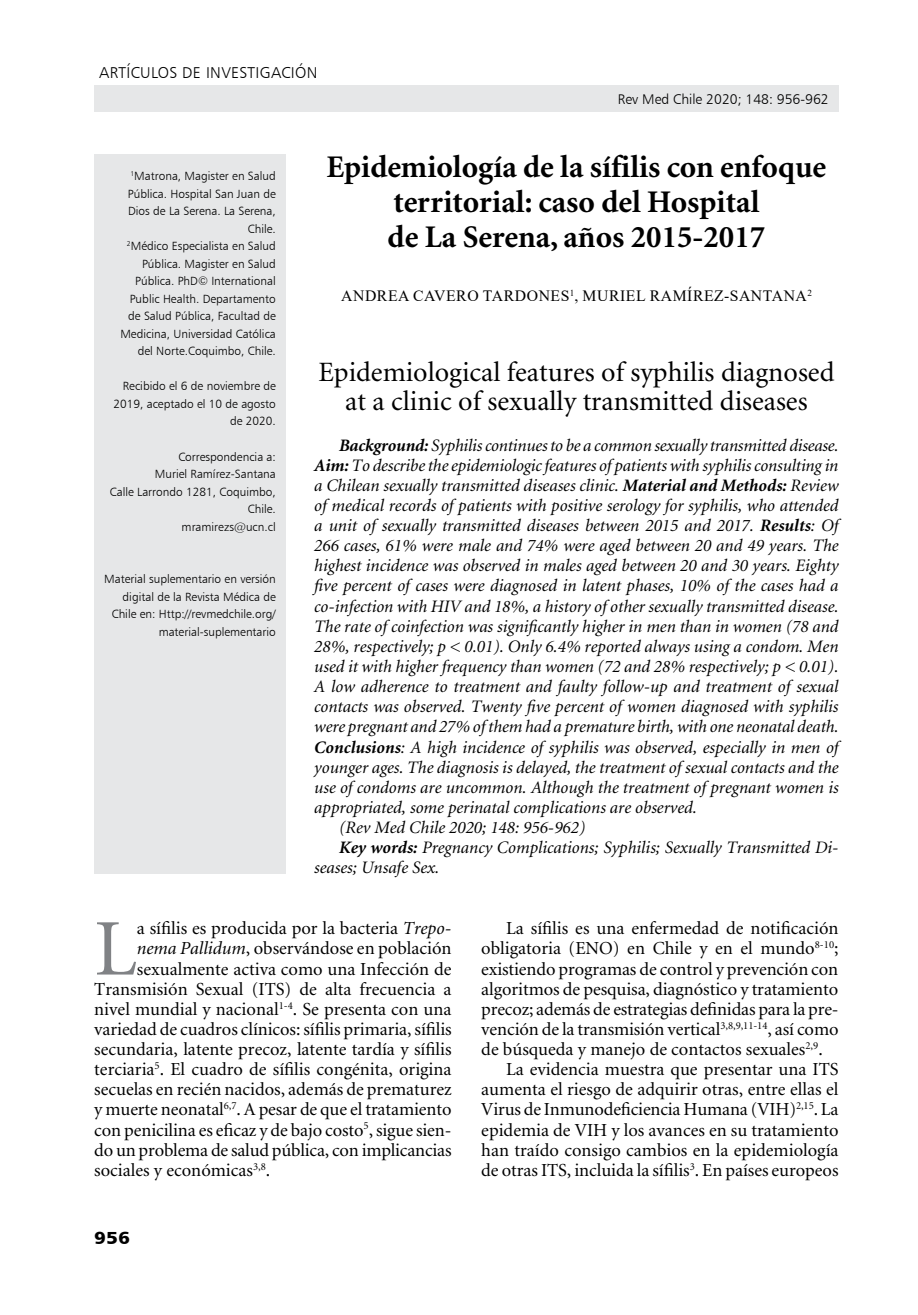
<style>
.page{position:relative;width:918px;height:1315px;background:#fff}
.page>*{position:absolute;margin:0;border:0;box-sizing:border-box;transform-origin:0 0}
.t1{font:80.33px "Minion";color:#808285}
.t2{font:700 31.5px/35px "Minion";color:#000;text-align:center}
.t3{font:28px/29.8px "Minion";color:#000;text-align:center}
.t4{font:18.38px "Minion";color:#000}
.t5{font:italic 17.5px "Minion";color:#000}
.t6{font:17.5px "Humanist 777 BT Black B";color:#000;scale:1.1 1}
.t7{font:15.75px "Times New Roman";letter-spacing:.035em;color:#000}
.t8{font:15.75px "Humanist 777 BT Light B";letter-spacing:.02em;color:#000}
.t9{font:14px "Humanist 777 BT Light B";color:#000}
.t10{font:11.9px/17.5px "Humanist 777 BT Light B";color:#000;text-align:right}
.s1{font-weight:700}
.s2{font-style:italic}
</style>
<div class="page">
<div style="left:94px;top:85px;width:744px;height:26px;background:#e6e7e8"></div>
<div style="left:94px;top:154px;width:192px;height:719px;background:#e6e7e8"></div>
<p class="t8" style="left:99px;top:63px;width:220px">ARTÍCU LOS DE INVESTIGACIÓN</p>
<p class="t9" style="left:618px;top:90px;width:212px">Rev Med Chile 2020; 148: 956-962</p>
<p class="t10" style="left:120px;top:167px;width:157px"><sup>1</sup>Matrona, Magister en Salud<br>Pública. Hospital San Juan de<br>Dios de La Serena. La Serena,<br>Chile.<br><sup>2</sup>Médico Especialista en Salud<br>Pública. Magister en Salud<br>Pública. PhD© International<br>Public Health. Departamento de Salud Pública, Facultad de<br>Medicina, U niversidad Católica del Norte.Coquimbo, Chile.</p>
<p class="t10" style="left:113px;top:377px;width:164px">Recibido el 6 de noviembre de<br>2019, aceptado el 10 de agosto de 2020.</p>
<p class="t10" style="left:110px;top:447px;width:168px">Correspondencia a:<br>Muriel Ramírez-Santana<br>Calle Larrondo 1281, Coquimbo,<br>Chile.<br>mramirezs@ucn.cl</p>
<p class="t10" style="left:104px;top:570px;width:173px">Material suplementario en versión digital de la Revista Médica de<br>Chile en: Http://revmedchile.org/ material-suplementario</p>
<h2 class="t2" style="left:327px;top:151px;width:501px">Epidemiología de la sífilis con enfoque territorial: caso del Hospital<br>de La Serena, años 2015-2017</h2>
<p class="t7" style="left:341px;top:285px;width:472px">ANDREA CAVERO TARDONES <sup>1</sup>, MURIEL RAMÍREZ-SANTANA<sup>2</sup></p>
<h3 class="t3" style="left:318px;top:358px;width:517px">Epidemiological features of syphilis diagnosed at a clinic of sexually transmitted diseases</h3>
<p class="t5" style="left:339px;top:436px;width:501px"><span class="s1">Background:</span> Syphilis continues to be a common sexually transmitted disease.</p>
<p class="t5" style="left:314px;top:456px;width:525px"><span class="s1">Aim:</span> To describe the epidemiologic features of patients with syphilis consulting in</p>
<p class="t5" style="left:314px;top:476px;width:526px">a Chilean sexually transmitted diseases clinic. <span class="s1">Material and Methods:</span> Review</p>
<p class="t5" style="left:314px;top:497px;width:526px">of medical records of patients with positive serology for syphilis, who attended</p>
<p class="t5" style="left:314px;top:517px;width:526px">a unit of sexually transmitted diseases between 2015 and 2017. <span class="s1">Results</span>: Of</p>
<p class="t5" style="left:314px;top:537px;width:526px">266 cases, 61% were male and 74% were aged between 20 and 49 years. The</p>
<p class="t5" style="left:314px;top:557px;width:526px">highest incidence was observed in males aged between 20 and 30 years. Eighty</p>
<p class="t5" style="left:314px;top:577px;width:526px">five percent of cases were diagnosed in latent phases, 10% of the cases had a</p>
<p class="t5" style="left:314px;top:597px;width:526px">co-infection with HIV and 18%, a history of other sexually transmitted disease.</p>
<p class="t5" style="left:314px;top:617px;width:526px">The rate of coinfection was significantly higher in men than in women (78 and</p>
<p class="t5" style="left:314px;top:637px;width:526px">28%, respectively; p &lt; 0.01). Only 6.4% reported always using a condom. Men</p>
<p class="t5" style="left:314px;top:658px;width:526px">used it with higher frequency than women (72 and 28% respectively; p &lt; 0.01).</p>
<p class="t5" style="left:314px;top:678px;width:526px">A low adherence to treatment and faulty follow-up and treatment of sexual</p>
<p class="t5" style="left:314px;top:698px;width:526px">contacts was observed. Twenty five percent of women diagnosed with syphilis</p>
<p class="t5" style="left:314px;top:718px;width:526px">were pregnant and 27% of them had a premature birth, with one neonatal death.</p>
<p class="t5" style="left:314px;top:738px;width:526px"><span class="s1">Conclusions</span>: A high incidence of syphilis was observed, especially in men of</p>
<p class="t5" style="left:314px;top:758px;width:526px">younger ages. The diagnosis is delayed, the treatment of sexual contacts and the</p>
<p class="t5" style="left:314px;top:778px;width:526px">use of condoms are uncommon. Although the treatment of pregnant women is</p>
<p class="t5" style="left:314px;top:798px;width:384px">appropriated, some perinatal complications are observed.</p>
<p class="t5" style="left:339px;top:819px;width:248px">(Rev Med Chile 2020; 148: 956-962)</p>
<p class="t5" style="left:339px;top:839px;width:501px"><span class="s1">Key words:</span> Pregnancy Complications; Syphilis; Sexually Transmitted Di-</p>
<p class="t5" style="left:314px;top:859px;width:127px">seases; Unsafe Sex.</p>
<h1 class="t1" style="left:94px;top:909px;width:44px">L</h1>
<p class="t4" style="left:137px;top:919px;width:316px">a sífilis es producida por la bacteria <span class="s2">Trepo-</span></p>
<p class="t4" style="left:137px;top:939px;width:316px"><span class="s2">nema Pallidum</span>, observándose en población</p>
<p class="t4" style="left:137px;top:959px;width:316px">sexualmente activa como una Infección de</p>
<p class="t4" style="left:94px;top:979px;width:359px">Transmisión Sexual (ITS) de alta frecuencia a</p>
<p class="t4" style="left:94px;top:1000px;width:359px">nivel mundial y nacional<sup>1-4</sup>. Se presenta con una</p>
<p class="t4" style="left:94px;top:1020px;width:359px">variedad de cuadros clínicos: sífilis primaria, sífilis</p>
<p class="t4" style="left:94px;top:1040px;width:359px">secundaria, latente precoz, latente tardía y sífilis</p>
<p class="t4" style="left:94px;top:1060px;width:359px">terciaria<sup>5</sup>. El cuadro de sífilis congénita, origina</p>
<p class="t4" style="left:94px;top:1080px;width:359px">secuelas en recién nacidos, además de prematurez</p>
<p class="t4" style="left:94px;top:1100px;width:359px">y muerte neonatal<sup>6,7</sup>. A pesar de que el tratamiento</p>
<p class="t4" style="left:94px;top:1120px;width:359px">con penicilina es eficaz y de bajo costo<sup>5</sup>, sigue sien-</p>
<p class="t4" style="left:94px;top:1140px;width:359px">do un problema de salud pública, con implicancias</p>
<p class="t4" style="left:94px;top:1161px;width:178px">sociales y económicas<sup>3,8</sup>.</p>
<p class="t6" style="left:94px;top:1226px;width:34px">956</p>
<p class="t4" style="left:506px;top:919px;width:334px">La sífilis es una enfermedad de notificación</p>
<p class="t4" style="left:481px;top:939px;width:359px">obligatoria (ENO) en Chile y en el mundo<sup>8-10</sup>;</p>
<p class="t4" style="left:481px;top:959px;width:358px">existiendo programas de control y prevención con</p>
<p class="t4" style="left:481px;top:979px;width:358px">algoritmos de pesquisa, diagnóstico y tratamiento</p>
<p class="t4" style="left:481px;top:1000px;width:359px">precoz; además de estrategias definidas para la pre-</p>
<p class="t4" style="left:481px;top:1020px;width:359px">vención de la transmisión vertical<sup>3,8,9,11-14</sup>, así como</p>
<p class="t4" style="left:481px;top:1040px;width:343px">de búsqueda y manejo de contactos sexuales<sup>2,9</sup>.</p>
<p class="t4" style="left:506px;top:1060px;width:334px">La evidencia muestra que presentar una ITS</p>
<p class="t4" style="left:481px;top:1080px;width:359px">aumenta el riesgo de adquirir otras, entre ellas el</p>
<p class="t4" style="left:481px;top:1100px;width:359px">Virus de Inmunodeficiencia Humana (VIH)<sup>2,15</sup>. La</p>
<p class="t4" style="left:481px;top:1120px;width:359px">epidemia de VIH y los avances en su tratamiento</p>
<p class="t4" style="left:481px;top:1140px;width:359px">han traído consigo cambios en la epidemiología</p>
<p class="t4" style="left:481px;top:1161px;width:359px">de otras ITS, incluida la sífilis<sup>3</sup>. En países europeos</p>
</div>
